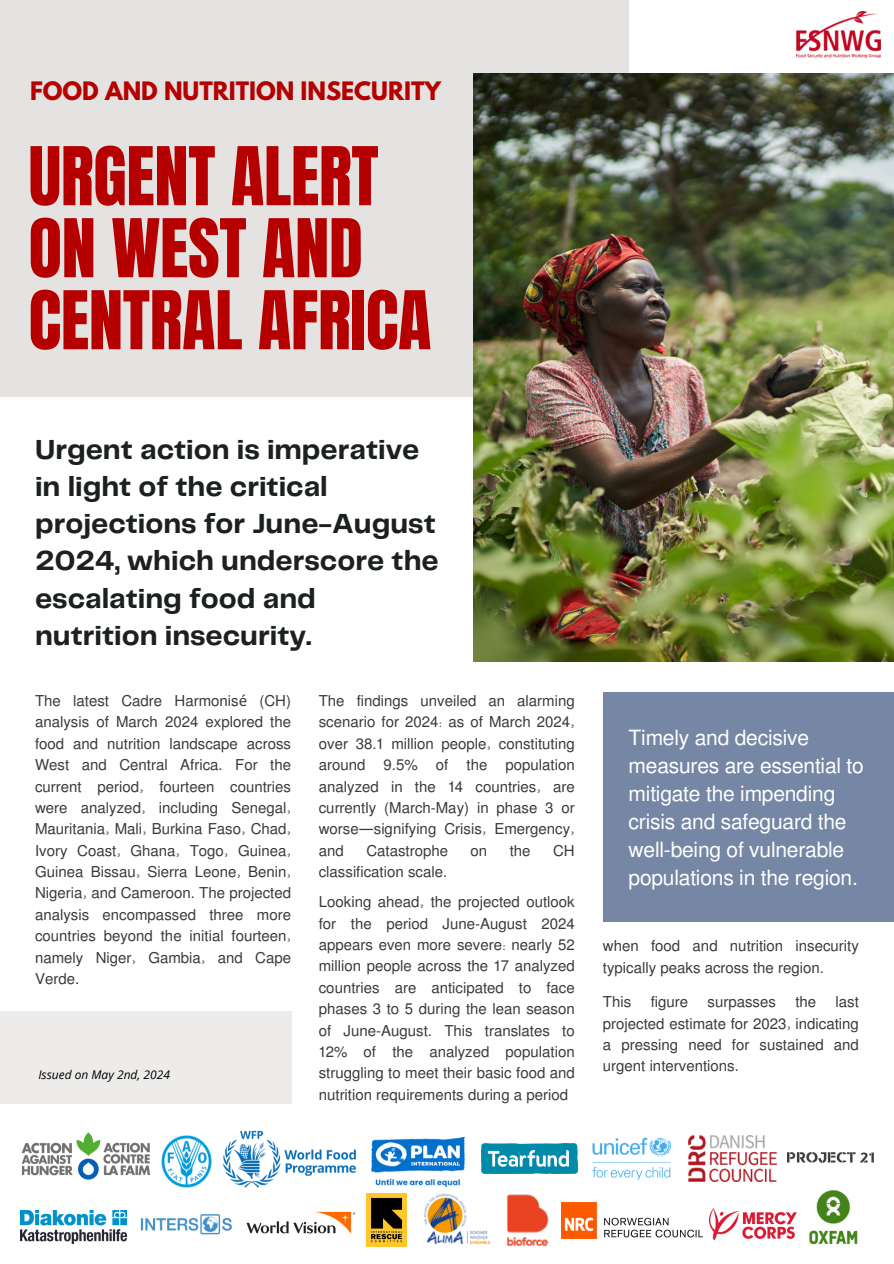
<style>
.page{position:relative;width:894px;height:1264px;background:#fff}
.page>*{position:absolute;margin:0;border:0;box-sizing:border-box;transform-origin:0 0}
.t1{font:68.7px/72px "Anton";letter-spacing:-.005em;color:#b60000}
.t2{font:700 28.65px/37.2px "Telegraf";color:#1c2120}
.t3{font:700 22.5px "League Spartan";color:#b60000}
.t4{font:21px/28.2px "Mukti";letter-spacing:-.01em;color:#fff}
.t5{font:15px/21.3px "Mukti";color:#3b3939;text-align:justify}
.t6{font:italic 12px "Open Sans";color:#000}
.s1{font-family:"Noto Sans"}
.s2{font-family:"Noto Sans Gurmukhi"}
</style>
<div class="page">
<div style="left:0;top:0;width:628px;height:397px;background:#e4e3e2"></div>
<div style="left:602px;top:692px;width:291px;height:229px;background:#7587a5"></div>
<div style="left:0;top:1010px;width:291px;height:93px;background:#edeceb"></div>
<img style="left:473px;top:73px;width:420px;height:588px">
<img style="left:796px;top:12px;width:84px;height:46px">
<img style="left:423px;top:1186px;width:68px;height:59px">
<img style="left:367px;top:1193px;width:39px;height:53px">
<img style="left:21px;top:1210px;width:105px;height:33px">
<img style="left:507px;top:1194px;width:41px;height:52px">
<img style="left:709px;top:1208px;width:87px;height:31px">
<img style="left:809px;top:1189px;width:49px;height:56px">
<img style="left:246px;top:1211px;width:110px;height:23px">
<img style="left:561px;top:1202px;width:140px;height:35px">
<img style="left:140px;top:1214px;width:92px;height:21px">
<img style="left:787px;top:1152px;width:86px;height:10px">
<img style="left:592px;top:1137px;width:80px;height:44px">
<img style="left:688px;top:1135px;width:88px;height:46px">
<img style="left:371px;top:1137px;width:94px;height:49px">
<img style="left:21px;top:1132px;width:130px;height:48px">
<img style="left:481px;top:1143px;width:96px;height:30px">
<img style="left:161px;top:1135px;width:51px;height:52px">
<img style="left:223px;top:1130px;width:132px;height:57px">
<h5 class="t3" style="left:30px;top:80px;width:412px">FOOD AND NUTRITION INSECURITY</h5>
<h2 class="t1" style="left:29px;top:141px;width:404px">URGENT ALERT<br>ON WEST AND<br>CENTRAL AFRICA</h2>
<p class="t2" style="left:35px;top:432px;width:405px">Urgent action is imperative in light of the critical projections for June-August<br>2024, which underscore the escalating food and nutrition insecurity.</p>
<p class="t5" style="left:35px;top:689px;width:257px">The latest Cadre Harmonis<span class="s1">é</span> (CH) analysis of March 2024 explored the food and nutrition landscape across West and Central Africa. For the current period, fourteen countries were analyzed, including Senegal, Mauritania, Mali, Burkina Faso, Chad, Ivory Coast, Ghana, Togo, Guinea, Guinea Bissau, Sierra Leone, Benin, Nigeria, and Cameroon. The projected analysis encompassed three more countries beyond the initial fourteen, namely Niger, Gambia, and Cape Verde.</p>
<h5 class="t6" style="left:38px;top:1066px;width:133px">Issued on May 2nd, 2024</h5>
<h5 class="t5" style="left:319px;top:689px;width:257px">The findings unveiled an alarming scenario for 2024: as of March 2024, over 38.1 million people, constituting around 9.5% of the population analyzed in the 14 countries, are currently (March-May) in phase 3 or worse<span class="s2">—</span>signifying Crisis, Emergency, and</h5>
<h5 class="t5" style="left:366px;top:839px;width:83px">Catastrophe</h5>
<h5 class="t5" style="left:470px;top:839px;width:18px">on</h5>
<h5 class="t5" style="left:509px;top:839px;width:22px">the</h5>
<h5 class="t5" style="left:553px;top:839px;width:23px">CH</h5>
<h5 class="t5" style="left:319px;top:860px;width:130px">classification scale.</h5>
<p class="t5" style="left:319px;top:890px;width:257px">Looking ahead, the projected outlook for the period June-August 2024 appears even more severe: nearly 52 million people across the 17 analyzed countries are anticipated to face phases 3 to 5 during the lean season of June-August. This translates to 12% of the analyzed population struggling to meet their basic food and nutrition requirements during a period</p>
<h5 class="t4" style="left:628px;top:722px;width:237px">Timely and decisive measures are essential to mitigate the impending crisis and safeguard the well-being of vulnerable populations in the region.</h5>
<h4 class="t5" style="left:602px;top:934px;width:257px">when food and nutrition insecurity typically peaks across the region.</h4>
<h5 class="t5" style="left:602px;top:990px;width:30px">This</h5>
<h5 class="t5" style="left:650px;top:990px;width:39px">figure</h5>
<h5 class="t5" style="left:707px;top:990px;width:70px">surpasses</h5>
<h5 class="t5" style="left:795px;top:990px;width:22px">the</h5>
<h5 class="t5" style="left:602px;top:990px;width:257px;text-indent:232px">last projected estimate for 2023, indicating a pressing need for sustained and urgent interventions.</h5>
</div>
